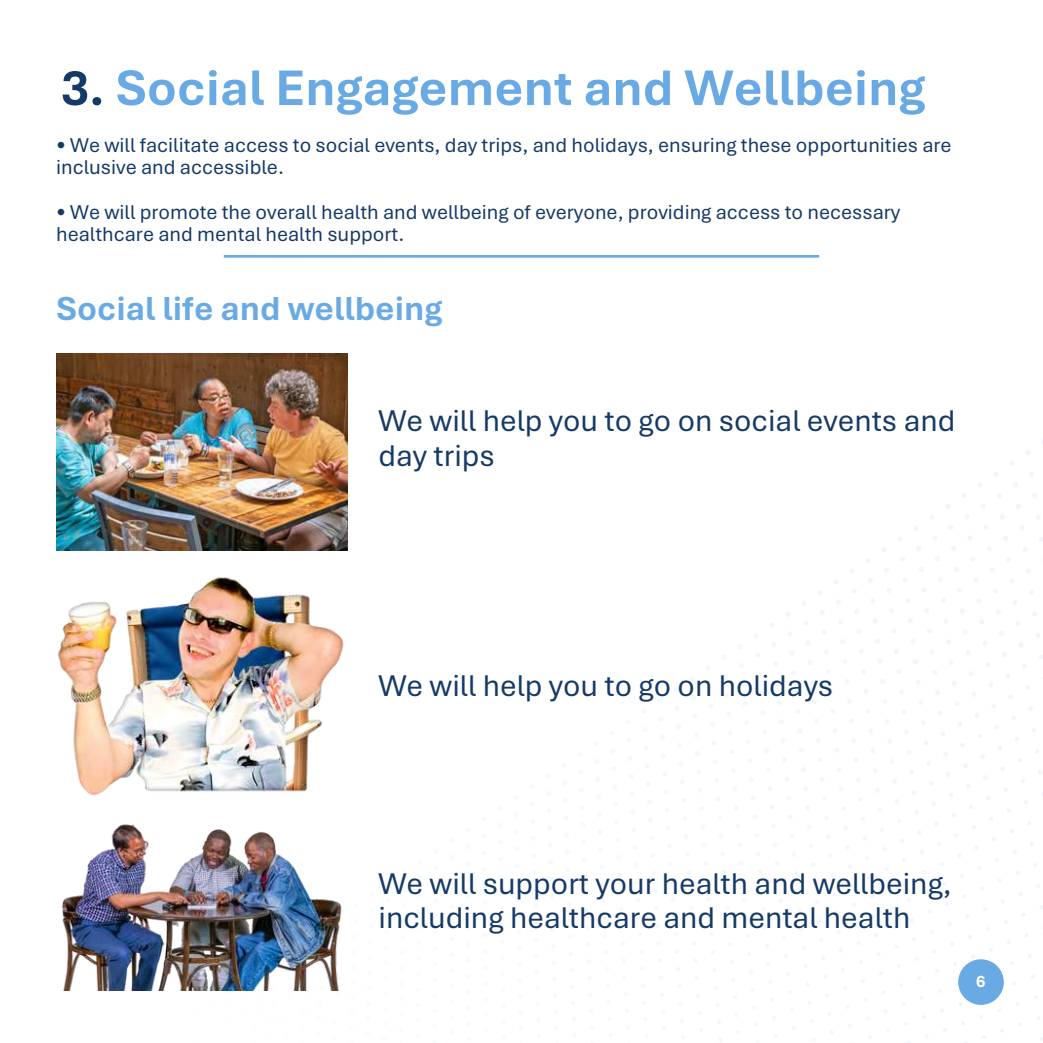
<style>
.page{position:relative;width:1043px;height:1043px;background:#fff}
.page>*{position:absolute;margin:0;border:0;box-sizing:border-box;transform-origin:0 0}
.t1{font:700 52.5px "Aptos";color:#6aaae4}
.t2{font:700 35px "Aptos";color:#6aaae4}
.t3{font:31.5px/34.1px "Aptos";color:#163a67}
.t4{font:21px/22.4px "Aptos";color:#163a67}
.t5{font:700 17.5px "Aptos";color:#fff}
.s1{color:#163a67}
</style>
<div class="page">
<svg style="left:175px;top:441px;width:867px;height:601px"></svg>
<div style="left:957px;top:958px;width:46px;height:46px;background:#6aaae4;border-radius:50%"></div>
<hr style="left:224px;top:255px;width:595px;height:2px;background:#6aaae4">
<img style="left:56px;top:353px;width:292px;height:197px">
<img style="left:62px;top:811px;width:286px;height:178px">
<img style="left:57px;top:573px;width:291px;height:223px">
<h1 class="t1" style="left:61px;top:52px;width:865px"><span class="s1">3.</span> Social Engagement and Wellbeing</h1>
<p class="t4" style="left:56px;top:133px;width:896px">• We will facilitate access to social events, day trips, and holidays, ensuring these opportunities are inclusive and accessible.</p>
<p class="t4" style="left:56px;top:200px;width:845px">• We will promote the overall health and wellbeing of everyone, providing access to necessary healthcare and mental health support.</p>
<h2 class="t2" style="left:56px;top:284px;width:387px">Social life and wellbeing</h2>
<h3 class="t3" style="left:378px;top:402px;width:578px">We will help you to go on social events and day trips</h3>
<h3 class="t3" style="left:378px;top:667px;width:456px">We will help you to go on holidays</h3>
<h3 class="t3" style="left:378px;top:865px;width:574px">We will support your health and wellbeing, including healthcare and mental health</h3>
<p class="t5" style="left:976px;top:968px;width:11px">6</p>
</div>
